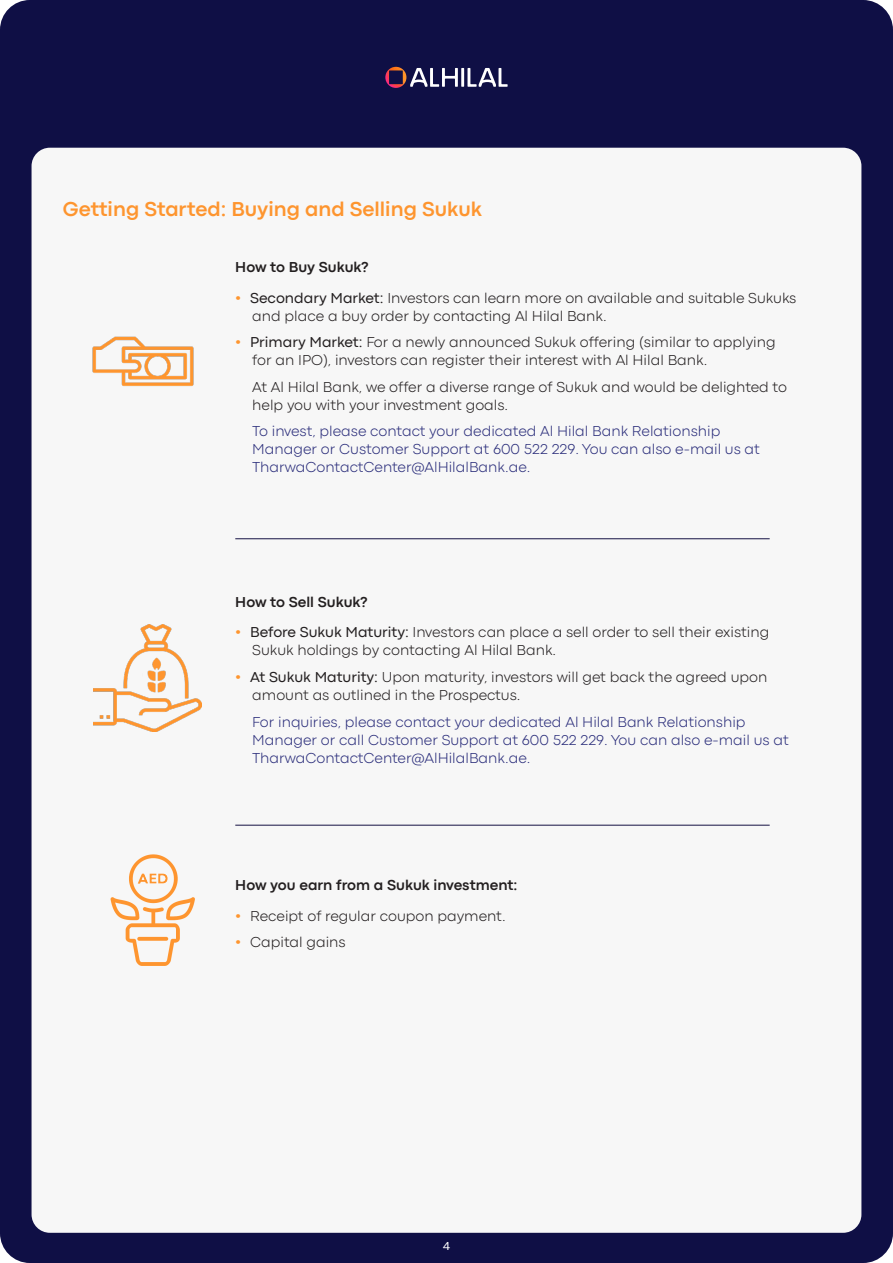
<style>
.page{position:relative;width:893px;height:1263px;background:#0f0f45}
.page>*{position:absolute;margin:0;border:0;box-sizing:border-box;transform-origin:0 0}
.text_1{font:700 21px "Codec Pro";color:#fe952f}
.text_1-2{font:300 15px/18px "Codec Pro";color:#231f20}
.text_1-3{font:300 15px/18px "Codec Pro";color:#2b2e7b}
.text_1-4{font:700 15px "Codec Pro";color:#231f20}
.text_1-5{font:12px "Codec Pro";color:#fff}
.s1{font-weight:700;font-size:18px;color:#fe952f}
.s2{font-weight:400}
</style>
<div class="page">
<div style="left:32px;top:148px;width:829px;height:1085px;background:#f7f7f7;border-radius:18px"></div>
<img style="left:385px;top:67px;width:21px;height:21px">
<svg style="left:410px;top:68px;width:98px;height:19px"></svg>
<hr style="left:235px;top:538px;width:535px;height:1px;background:#151143">
<hr style="left:235px;top:825px;width:535px;height:1px;background:#151143">
<img style="left:93px;top:624px;width:108px;height:108px">
<img style="left:110px;top:854px;width:85px;height:112px">
<img style="left:92px;top:336px;width:102px;height:50px">
<p class="text_1" style="left:63px;top:197px;width:421px">Getting Started: Buying and Selling Sukuk</p>
<p class="text_1-4" style="left:235px;top:258px;width:135px">How to Buy Sukuk?</p>
<p class="text_1-2" style="left:252px;top:288px;width:546px;text-indent:-17px"><span class="s1">•</span> <span class="s2">Secondary Market:</span> Investors can learn more on available and suitable Sukuks and place a buy order by contacting Al Hilal Bank.</p>
<p class="text_1-2" style="left:252px;top:333px;width:525px;text-indent:-17px"><span class="s1">•</span> <span class="s2">Primary Market:</span> For a newly announced Sukuk offering (similar to applying for an IPO), investors can register their interest with Al Hilal Bank.</p>
<p class="text_1-2" style="left:252px;top:377px;width:536px">At Al Hilal Bank, we offer a diverse range of Sukuk and would be delighted to help you with your investment goals.</p>
<p class="text_1-3" style="left:252px;top:422px;width:509px">To invest, please contact your dedicated Al Hilal Bank Relationship<br>Manager or Customer Support at 600 522 229. You can also e-mail us at<br>TharwaContactCenter@AlHilalBank.ae.</p>
<p class="text_1-4" style="left:235px;top:593px;width:134px">How to Sell Sukuk?</p>
<p class="text_1-2" style="left:252px;top:623px;width:519px;text-indent:-17px"><span class="s1">•</span> <span class="s2">Before Sukuk Maturity:</span> Investors can place a sell order to sell their existing<br>Sukuk holdings by contacting Al Hilal Bank.</p>
<p class="text_1-2" style="left:252px;top:668px;width:516px;text-indent:-17px"><span class="s1">•</span> <span class="s2">At Sukuk Maturity:</span> Upon maturity, investors will get back the agreed upon amount as outlined in the Prospectus.</p>
<p class="text_1-3" style="left:252px;top:712px;width:538px">For inquiries, please contact your dedicated Al Hilal Bank Relationship<br>Manager or call Customer Support at 600 522 229. You can also e-mail us at<br>TharwaContactCenter@AlHilalBank.ae.</p>
<p class="text_1-4" style="left:235px;top:876px;width:284px">How you earn from a Sukuk investment:</p>
<p class="text_1-2" style="left:235px;top:906px;width:272px"><span class="s1">•</span> Receipt of regular coupon payment.</p>
<p class="text_1-2" style="left:235px;top:933px;width:112px"><span class="s1">•</span> Capital gains</p>
<p class="text_1-5" style="left:443px;top:1238px;width:8px">4</p>
</div>
